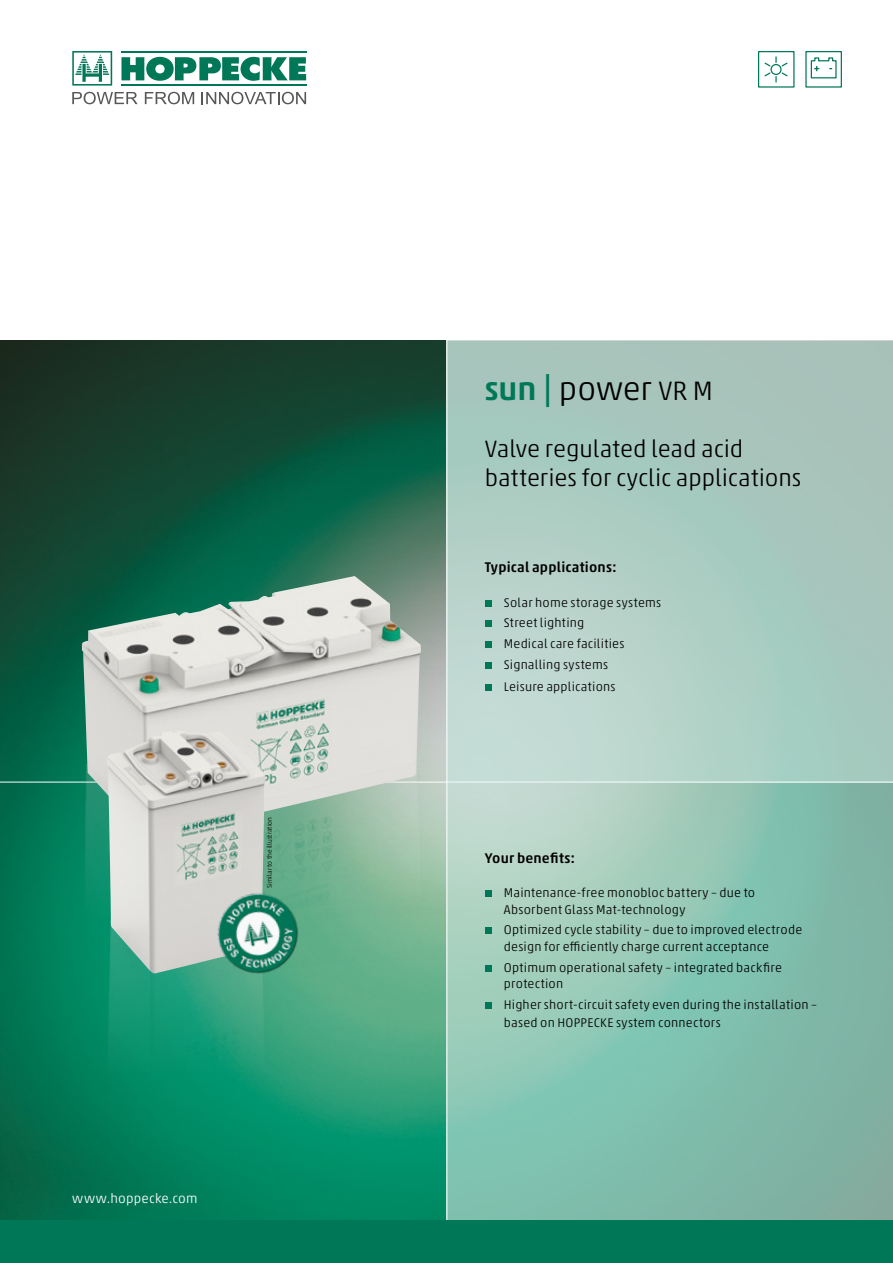
<style>
.page{position:relative;width:893px;height:1263px;background:#fff}
.page>*{position:absolute;margin:0;border:0;box-sizing:border-box;transform-origin:0 0}
.t1{font:300 33px "Akko Pro";letter-spacing:-.005em;color:#000}
.t2{font:300 24px/28.8px "Akko Pro";letter-spacing:-.005em;color:#000}
.t3{font:500 14.25px "Akko Pro";letter-spacing:.01em;color:#000}
.t4{font:300 13.5px "Akko Pro";letter-spacing:.015em;color:#fff}
.t5{font:300 12.75px/20.7px "Akko Pro";letter-spacing:.015em;color:#000}
.t6{font:300 6.75px "Akko Pro";color:#000}
.s1{font-weight:500;color:#007858}
.s2{font-size:27px}
</style>
<div class="page">
<img style="left:0;top:341px;width:446px;height:879px">
<svg style="left:121px;top:57px;width:185px;height:24px"></svg>
<hr style="left:121px;top:51px;width:185px;height:1px;background:#007858">
<hr style="left:121px;top:84px;width:185px;height:2px;background:#007858">
<svg style="left:72px;top:92px;width:66px;height:12px"></svg>
<svg style="left:145px;top:92px;width:49px;height:12px"></svg>
<svg style="left:202px;top:92px;width:104px;height:12px"></svg>
<svg style="left:72px;top:51px;width:40px;height:35px"></svg>
<svg style="left:446px;top:783px;width:447px;height:437px;background:#8dc2b1"></svg>
<svg style="left:446px;top:341px;width:447px;height:441px;background:#adcbc2"></svg>
<hr style="left:447px;top:340px;width:1px;height:893px;background:#fff">
<div style="left:0;top:1220px;width:893px;height:43px;background:#007858"></div>
<hr style="left:0;top:782px;width:893px;height:1px;background:#fff">
<svg style="left:758px;top:51px;width:36px;height:37px"></svg>
<div style="left:805px;top:51px;width:37px;height:37px;border:1px solid #007858"></div>
<svg style="left:810px;top:57px;width:27px;height:22px"></svg>
<div style="left:485px;top:600px;width:7px;height:6px;background:#007858"></div>
<div style="left:485px;top:620px;width:7px;height:7px;background:#007858"></div>
<div style="left:485px;top:641px;width:7px;height:7px;background:#007858"></div>
<div style="left:485px;top:662px;width:7px;height:7px;background:#007858"></div>
<div style="left:485px;top:684px;width:7px;height:7px;background:#007858"></div>
<div style="left:485px;top:890px;width:7px;height:7px;background:#007858"></div>
<div style="left:485px;top:927px;width:7px;height:7px;background:#007858"></div>
<div style="left:485px;top:965px;width:7px;height:7px;background:#007858"></div>
<div style="left:485px;top:1002px;width:7px;height:7px;background:#007858"></div>
<img style="left:82px;top:576px;width:339px;height:113px">
<img style="left:55px;top:689px;width:387px;height:235px">
<img style="left:98px;top:867px;width:179px;height:210px">
<img style="left:107px;top:730px;width:158px;height:244px">
<img style="left:204px;top:879px;width:109px;height:109px">
<p class="t6" style="left:265px;top:888px;width:73px;rotate:-90deg">Similar to the illustration</p>
<p class="t4" style="left:72px;top:1190px;width:127px">www.hoppecke.com</p>
<h1 class="t1" style="left:485px;top:369px;width:230px"><span class="s1">sun |</span> power <span class="s2">VR M</span></h1>
<h2 class="t2" style="left:485px;top:435px;width:318px">Valve regulated lead acid batteries for cyclic applications</h2>
<p class="t3" style="left:485px;top:558px;width:133px">Typical applications:</p>
<p class="t5" style="left:504px;top:592px;width:159px">Solar home storage systems<br>Street lighting<br>Medical care facilities<br>Signalling systems</p>
<p class="t5" style="left:504px;top:676px;width:113px">Leisure applications</p>
<p class="t3" style="left:485px;top:849px;width:92px">Your benefits:</p>
<p class="t5" style="left:504px;top:884px;width:253px;line-height:16.5px">Maintenance-free monobloc battery – due to<br>Absorbent Glass Mat-technology</p>
<p class="t5" style="left:504px;top:922px;width:300px;line-height:16.5px">Optimized cycle stability – due to improved electrode design for efficiently charge current acceptance</p>
<p class="t5" style="left:504px;top:959px;width:279px;line-height:16.5px">Optimum operational safety – integrated backfire protection</p>
<p class="t5" style="left:504px;top:995px;width:315px;line-height:18px">Higher short-circuit safety even during the installation – based on HOPPECKE system connectors</p>
</div>
